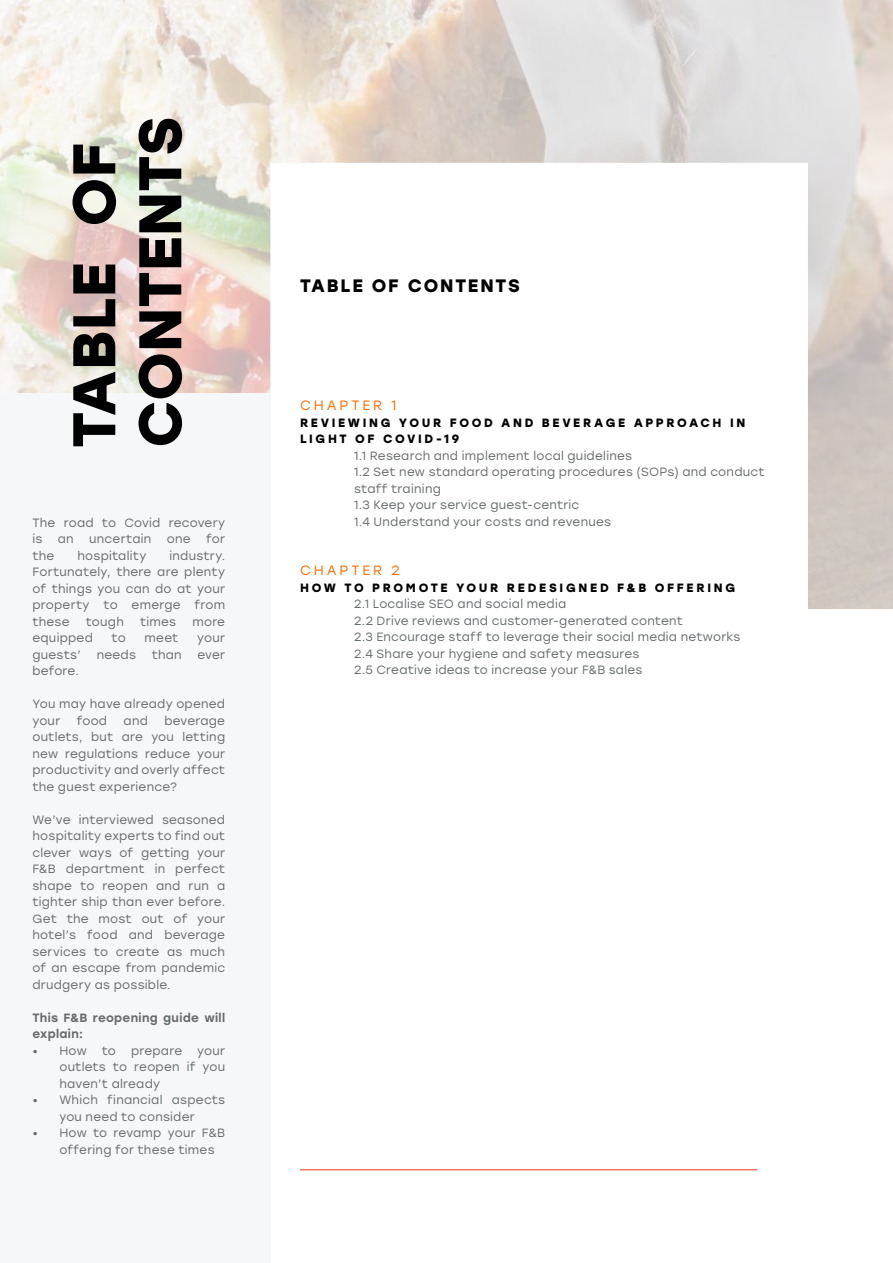
<style>
.page{position:relative;width:893px;height:1263px;background:#fff}
.page>*{position:absolute;margin:0;border:0;box-sizing:border-box;transform-origin:0 0}
.t1{font:700 60px/66px "Stolzl";color:#000}
.t2{font:700 18px "Stolzl";letter-spacing:.1em;color:#000}
.t3{font:13.5px "Stolzl";letter-spacing:.21em;color:#ff6a00}
.t4{font:12px/16.5px "Stolzl";letter-spacing:.02em;color:#676c6e}
.t5{font:700 12px/16.5px "Stolzl";letter-spacing:.225em;color:#000}
.t6{font:500 12px/16.5px "Stolzl";letter-spacing:.025em;color:#676c6e}
</style>
<div class="page">
<img style="left:0;top:0;width:893px;height:608px">
<svg style="left:270px;top:163px;width:538px;height:445px"></svg>
<hr style="left:300px;top:1169px;width:457px;height:1px;background:#e63612">
<div style="left:0;top:394px;width:270px;height:869px;background:#f5f7f8"></div>
<h1 class="t1" style="left:58px;top:448px;width:333px;rotate:-90deg">TABLE OF<br>CONTENTS</h1>
<p class="t4" style="left:32px;top:514px;width:194px">The road to Covid recovery is</p>
<p class="t4" style="left:58px;top:530px;width:17px">an</p>
<p class="t4" style="left:89px;top:530px;width:64px">uncertain</p>
<p class="t4" style="left:167px;top:530px;width:25px">one</p>
<p class="t4" style="left:206px;top:530px;width:20px">for</p>
<p class="t4" style="left:32px;top:547px;width:23px">the</p>
<p class="t4" style="left:77px;top:547px;width:70px">hospitality</p>
<p class="t4" style="left:32px;top:547px;width:194px;text-align:justify;text-indent:137px">industry.<br>Fortunately, there are plenty of things you can do at your property to emerge from these</p>
<p class="t4" style="left:86px;top:613px;width:40px">tough</p>
<p class="t4" style="left:140px;top:613px;width:38px">times</p>
<p class="t4" style="left:192px;top:613px;width:34px">more</p>
<p class="t4" style="left:32px;top:629px;width:62px">equipped</p>
<p class="t4" style="left:112px;top:629px;width:16px">to</p>
<p class="t4" style="left:145px;top:629px;width:35px">meet</p>
<p class="t4" style="left:197px;top:629px;width:29px">your</p>
<p class="t4" style="left:32px;top:646px;width:50px">guests’</p>
<p class="t4" style="left:97px;top:646px;width:41px">needs</p>
<p class="t4" style="left:152px;top:646px;width:32px">than</p>
<p class="t4" style="left:197px;top:646px;width:29px">ever</p>
<p class="t4" style="left:32px;top:662px;width:48px">before.</p>
<p class="t4" style="left:32px;top:695px;width:194px">You may have already opened your</p>
<p class="t4" style="left:77px;top:712px;width:32px">food</p>
<p class="t4" style="left:124px;top:712px;width:26px">and</p>
<p class="t4" style="left:32px;top:712px;width:194px;text-align:justify;text-indent:132px">beverage outlets, but are you letting new regulations reduce your productivity and overly affect the guest experience?</p>
<p class="t4" style="left:32px;top:811px;width:194px;text-align:justify">We’ve interviewed seasoned hospitality experts to find out clever ways of getting your F&amp;B department in perfect shape to reopen and run a tighter ship than ever before.<br>Get the most out of your hotel’s food and beverage services to create as much of an escape from pandemic drudgery as possible.</p>
<p class="t6" style="left:32px;top:1008px;width:194px">This F&amp;B reopening guide will explain:</p>
<p class="t4" style="left:59px;top:1042px;width:167px;text-align:justify;text-indent:-27px">• How to prepare your outlets to reopen if you haven’t already</p>
<p class="t4" style="left:32px;top:1091px;width:194px;text-align:center">• Which financial aspects you need to consider</p>
<p class="t4" style="left:59px;top:1124px;width:167px;text-indent:-27px">• How to revamp your F&amp;B offering for these times</p>
<h2 class="t2" style="left:300px;top:273px;width:221px">TABLE OF CONTENTS</h2>
<p class="t3" style="left:300px;top:396px;width:98px">CHAPTER 1</p>
<p class="t5" style="left:300px;top:414px;width:447px">REVIEWING YOUR FOOD AND BEVERAGE APPROACH IN<br>LIGHT OF COVID-19</p>
<p class="t4" style="left:354px;top:447px;width:412px">1.1 Research and implement local guidelines<br>1.2 Set new standard operating procedures (SOPs) and conduct staff training<br>1.3 Keep your service guest-centric<br>1.4 Understand your costs and revenues</p>
<p class="t3" style="left:300px;top:561px;width:101px">CHAPTER 2</p>
<p class="t5" style="left:300px;top:579px;width:437px">HOW TO PROMOTE YOUR REDESIGNED F&amp;B OFFERING</p>
<p class="t4" style="left:354px;top:595px;width:388px">2.1 Localise SEO and social media<br>2.2 Drive reviews and customer-generated content<br>2.3 Encourage staff to leverage their social media networks 2.4 Share your hygiene and safety measures<br>2.5 Creative ideas to increase your F&amp;B sales</p>
</div>
